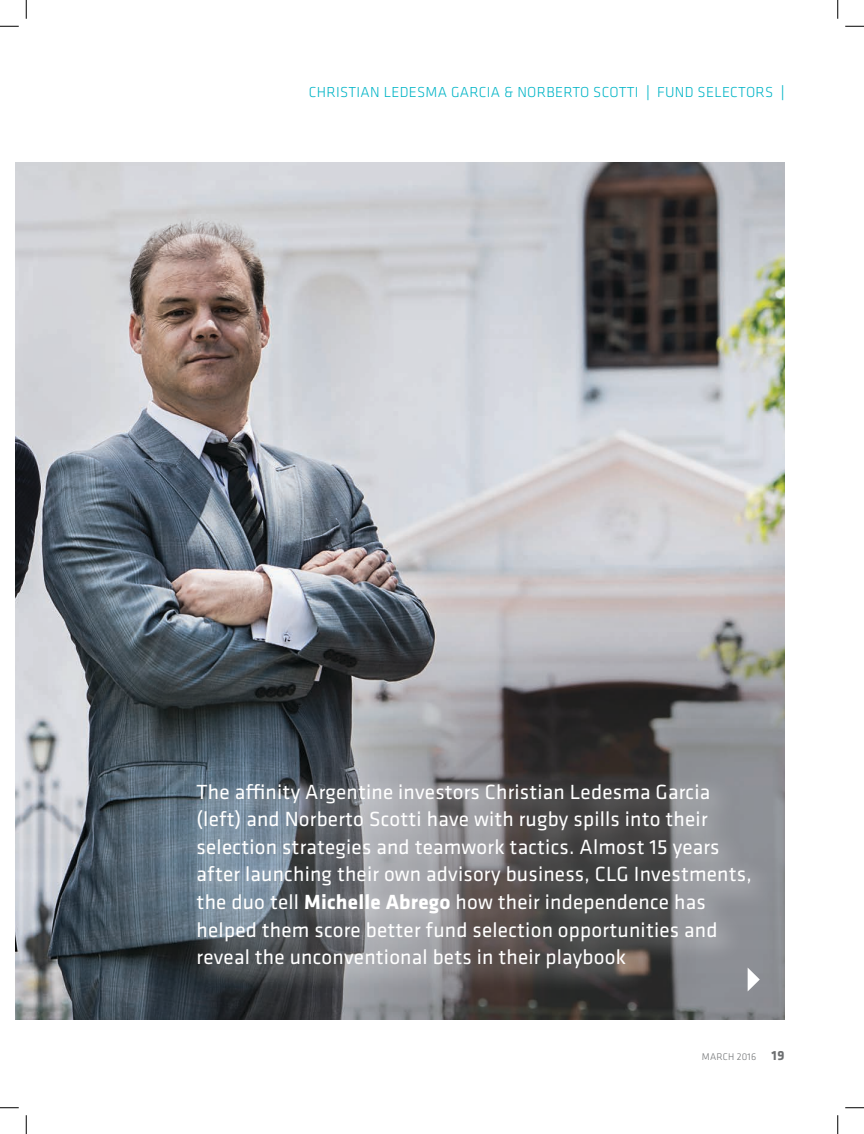
<style>
.page{position:relative;width:864px;height:1134px;background:#fff}
.page>*{position:absolute;margin:0;border:0;box-sizing:border-box;transform-origin:0 0}
.Standfirst{font:21.25px/27.5px "Klavika";letter-spacing:.01em;color:#fff}
.t1{font:300 15px "Klavika";letter-spacing:.02em;color:#00b4c6}
.Folio{font:300 10px "Klavika";letter-spacing:.02em;color:#6d6f71}
.s1{font-weight:400}
.s2{font-weight:700}
.s3{font-weight:700;font-size:13.75px}
</style>
<div class="page">
<img style="left:16px;top:163px;width:769px;height:855px">
<svg style="left:186px;top:772px;width:589px;height:220px;background:#6e7075"></svg>
<svg style="left:0;top:25px;width:19px;height:2px"></svg>
<svg style="left:845px;top:25px;width:19px;height:2px"></svg>
<svg style="left:0;top:1107px;width:19px;height:1px"></svg>
<svg style="left:845px;top:1107px;width:19px;height:1px"></svg>
<svg style="left:25px;top:0;width:2px;height:19px"></svg>
<svg style="left:25px;top:1115px;width:2px;height:18px"></svg>
<svg style="left:837px;top:0;width:1px;height:19px"></svg>
<svg style="left:837px;top:1115px;width:1px;height:18px"></svg>
<p class="t1" style="left:309px;top:83px;width:477px">CHRISTIAN LEDESMA GARCIA &amp; NORBERTO SCOTTI <span class="s1">|</span> FUND SELECTORS <span class="s1">|</span></p>
<p class="Standfirst" style="left:197px;top:777px;width:557px">The affinity Argentine investors Christian Ledesma Garcia (left) and Norberto Scotti have with rugby spills into their selection strategies and teamwork tactics. Almost 15 years after launching their own advisory business, CLG Investments, the duo tell <span class="s2">Michelle Abrego</span> how their independence has helped them score better fund selection opportunities and reveal the unconventional bets in their playbook</p>
<p class="Folio" style="left:702px;top:1050px;width:84px">MARCH 2016 <span class="s3">19</span></p>
</div>
